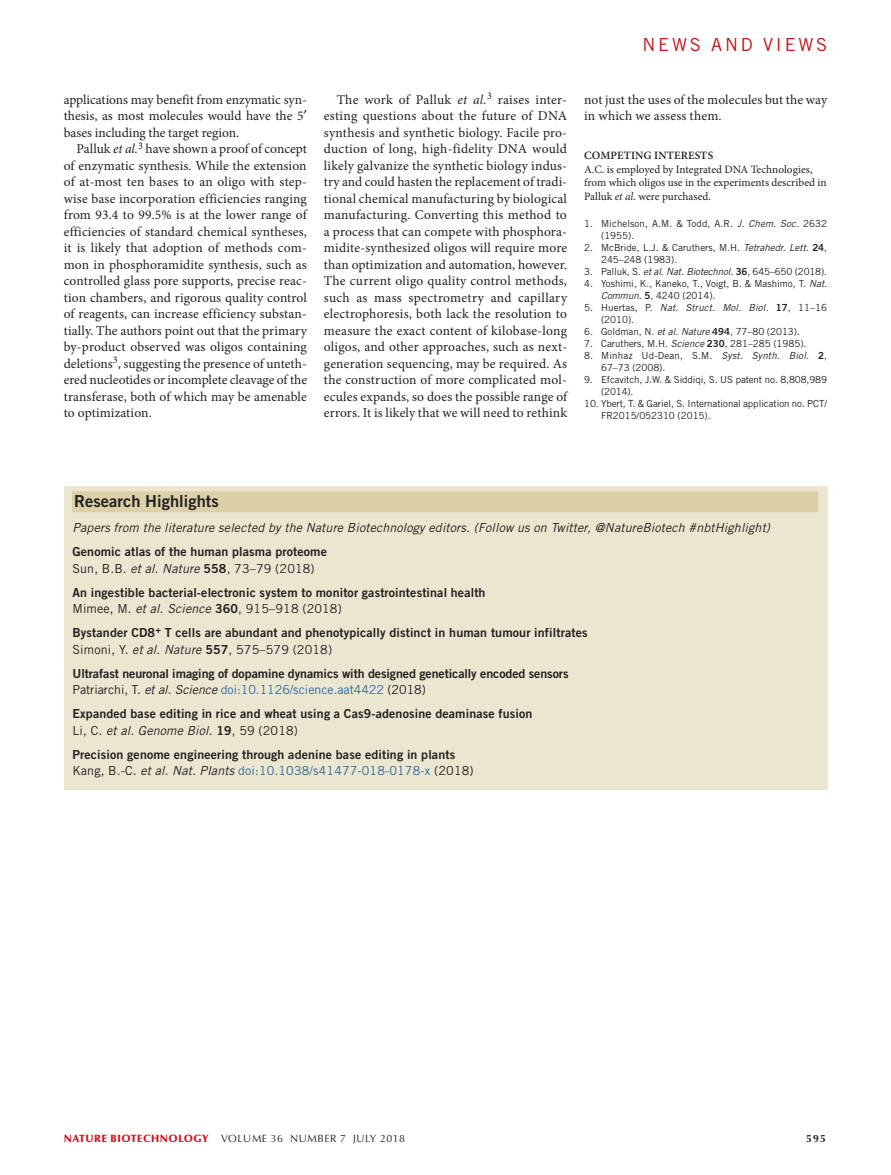
<style>
.page{position:relative;width:891px;height:1175px;background:#fff}
.page>*{position:absolute;margin:0;border:0;box-sizing:border-box;transform-origin:0 0}
.t1{font:18px "Trade Gothic LT Std";color:#c4121a}
.pAtl{font:16.5px "Trade Gothic LT Std Bd 2";color:#231f20}
.TEXT_body{font:13.5px/16.5px "Minion Pro";letter-spacing:.005em;color:#231f20}
.pPara{font:12.45px "Trade Gothic LT Std Bd 2";letter-spacing:.01em;color:#231f20}
.pPara-2{font:12.45px "Trade Gothic LT Std";letter-spacing:.01em;color:#231f20}
.pPara-3{font:12.45px "Trade Gothic LT Std";letter-spacing:-.005em;color:#2f6a9f}
.pPara-4{font:italic 12.45px "Trade Gothic LT Std";letter-spacing:.01em;color:#231f20}
.TEXT_acknol_comp_int{font:11.25px/13.5px "Minion Pro";color:#231f20}
.SUBHEAD_acknol_comp{font:600 11.25px "Minion Pro";color:#231f20}
.t2{font:10.5px "Optima LT Std";letter-spacing:.05em;color:#231f20}
.t3{font:700 10.5px "Optima LT Std";color:#231f20}
.REFERENCES{font:9.75px/12px "Trade Gothic LT Std";letter-spacing:-.005em;color:#231f20}
.REFERENCES-2{font:9.75px/12px "Trade Gothic LT Std";letter-spacing:.015em;color:#231f20}
.s1{font-style:italic}
.s2{font-family:"Trade Gothic LT Std Bd 2"}
.s3{color:#231f20}
.s4{font-style:italic;color:#231f20}
.s5{font-weight:900;color:#c4121a}
</style>
<div class="page">
<div style="left:64px;top:486px;width:763px;height:303px;background:#ebe6cf"></div>
<div style="left:72px;top:491px;width:746px;height:21px;background:#dbd0a7"></div>
<h1 class="t1" style="left:643px;top:34px;width:30px">news</h1>
<h1 class="t1" style="left:711px;top:34px;width:66px">and views</h1>
<p class="TEXT_body" style="left:64px;top:91px;width:245px">applications may benefit from enzymatic syn&shy;thesis, as most molecules would have the 5 bases including the target region.</p>
<p class="TEXT_body" style="left:64px;top:141px;width:245px;text-align:justify;text-indent:13px">Palluk <span class="s1">et al.</span><sup>3</sup> have shown a proof of concept of enzymatic synthesis. While the extension of at-most ten bases to an oligo with step&shy;wise base incorporation efficiencies ranging from 93.4 to 99.5% is at the lower range of efficiencies of standard chemical syntheses, it is likely that adoption of methods com&shy;mon in phosphoramidite synthesis, such as controlled glass pore supports, precise reac&shy;tion chambers, and rigorous quality control of reagents, can increase efficiency substan&shy;tially. The authors point out that the primary by-product observed was oligos containing deletions<sup>3</sup>, suggesting the presence of unteth&shy;ered nucleotides or incomplete cleavage of the transferase, both of which may be amenable to optimization.</p>
<p class="TEXT_body" style="left:324px;top:91px;width:245px;text-align:justify;text-indent:13px">The work of Palluk <span class="s1">et al.</span><sup>3</sup> raises inter&shy;esting questions about the future of DNA synthesis and synthetic biology. Facile pro&shy;duction of long, high-fidelity DNA would likely galvanize the synthetic biology indus&shy;try and could hasten the replacement of tradi&shy;tional chemical manufacturing by biological manufacturing. Converting this method to a process that can compete with phosphora&shy;midite-synthesized oligos will require more than optimization and automation, however.<br>The current oligo quality control methods, such as mass spectrometry and capillary electrophoresis, both lack the resolution to measure the exact content of kilobase-long oligos, and other approaches, such as next&shy;generation sequencing, may be required. As the construction of more complicated mol&shy;ecules expands, so does the possible range of errors. It is likely that we will need to rethink</p>
<p class="TEXT_body" style="left:584px;top:91px;width:245px">not just the uses of the molecules but the way in which we assess them.</p>
<p class="SUBHEAD_acknol_comp" style="left:584px;top:148px;width:17px">COMPETING</p>
<p class="SUBHEAD_acknol_comp" style="left:654px;top:148px;width:8px">INTERESTS</p>
<p class="TEXT_acknol_comp_int" style="left:584px;top:162px;width:244px">A.C. is employed by Integrated DNA Technologies, from which oligos use in the experiments described in<br>Palluk <span class="s1">et al.</span> were purchased.</p>
<p class="REFERENCES" style="left:601px;top:217px;width:228px;text-indent:-17px">1. Michelson, A.M. &amp; Todd, A.R. <span class="s1">J. Chem. Soc.</span> 2632 (1955).</p>
<p class="REFERENCES" style="left:601px;top:241px;width:228px;text-indent:-17px">2. McBride, L.J. &amp; Caruthers, M.H. <span class="s1">Tetrahedr. Lett.</span> <span class="s2">24</span>,<br>245–248 (1983).</p>
<p class="REFERENCES" style="left:584px;top:265px;width:245px">3. Palluk, S. <span class="s1">et al. Nat. Biotechnol.</span> <span class="s2">36</span>, 645–650 (2018).</p>
<p class="REFERENCES" style="left:601px;top:277px;width:228px;text-indent:-17px">4. Yoshimi, K., Kaneko, T., Voigt, B. &amp; Mashimo, T. <span class="s1">Nat.<br>Commun.</span> <span class="s2">5</span>, 4240 (2014).</p>
<p class="REFERENCES" style="left:601px;top:301px;width:228px;text-indent:-17px">5. Huertas, P. <span class="s1">Nat. Struct. Mol. Biol.</span> <span class="s2">17</span>, 11–16 (2010).</p>
<p class="REFERENCES" style="left:584px;top:325px;width:218px">6. Goldman, N . <span class="s1">et al. Nature</span> <span class="s2">494</span>, 77–80 (2013).</p>
<p class="REFERENCES" style="left:584px;top:337px;width:224px">7. Caruthers, M.H. <span class="s1">Science</span> <span class="s2">230</span>, 281–285 (1985).</p>
<p class="REFERENCES-2" style="left:601px;top:349px;width:228px;text-indent:-17px">8. Minhaz Ud-Dean, S.M. <span class="s1">Syst. Synth. Biol.</span> <span class="s2">2</span>,<br>67–73 (2008).</p>
<p class="REFERENCES" style="left:601px;top:373px;width:227px;text-indent:-17px">9. Efcavitch, J.W. &amp; Siddiqi, S. US patent no. 8,808,989 (2014).</p>
<p class="REFERENCES" style="left:601px;top:397px;width:228px;text-indent:-17px">10. Ybert, T. &amp; Gariel, S. International application no. PCT/<br>FR2015/052310 (2015).</p>
<p class="pAtl" style="left:74px;top:491px;width:146px">Research Highlights</p>
<p class="pPara-4" style="left:72px;top:520px;width:699px">Papers from the literature selected by the Nature Biotechnology editors. (Follow us on Twitter, @NatureBiotech #nbtHighlight)</p>
<p class="pPara" style="left:72px;top:544px;width:256px">Genomic atlas of the human plasma proteome</p>
<p class="pPara-2" style="left:72px;top:560px;width:244px">Sun, B.B. <span class="s1">et al</span>. <span class="s1">Nature</span> <span class="s2">558</span>, 73–79 (2018)</p>
<p class="pPara" style="left:72px;top:584px;width:415px">An ingestible bacterial-electronic system to monitor gastrointestinal health</p>
<p class="pPara-2" style="left:72px;top:601px;width:271px">Mimee, M. <span class="s1">et al</span>. <span class="s1">Science</span> <span class="s2">360</span>, 915–918 (2018)</p>
<p class="pPara" style="left:72px;top:625px;width:517px">Bystander CD8<sup>+</sup> T cells are abundant and phenotypically distinct in human tumour infiltrates</p>
<p class="pPara-2" style="left:72px;top:641px;width:261px">Simoni, Y. <span class="s1">et al</span>. <span class="s1">Nature</span> <span class="s2">557</span>, 575–579 (2018)</p>
<p class="pPara" style="left:72px;top:665px;width:498px">Ultrafast neuronal imaging of dopamine dynamics with designed genetically encoded sensors</p>
<p class="pPara-3" style="left:72px;top:682px;width:355px"><span class="s3">Patriarchi, T.</span> <span class="s4">et al</span><span class="s3">.</span> <span class="s4">Science</span> doi:10.1126/science.aat4422 <span class="s3">(2018)</span></p>
<p class="pPara" style="left:72px;top:706px;width:461px">Expanded base editing in rice and wheat using a Cas9-adenosine deaminase fusion</p>
<p class="pPara-2" style="left:72px;top:722px;width:227px">Li, C. <span class="s1">et al</span>. <span class="s1">Genome Biol</span>. <span class="s2">19</span>, 59 (2018)</p>
<p class="pPara" style="left:72px;top:746px;width:384px">Precision genome engineering through adenine base editing in plants</p>
<p class="pPara-3" style="left:72px;top:763px;width:403px"><span class="s3">Kang, B.-C.</span> <span class="s4">et al</span><span class="s3">.</span> <span class="s4">Nat. Plants</span> doi:10.1038/s41477-018-0178-x <span class="s3">(2018)</span></p>
<p class="t2" style="left:64px;top:1132px;width:343px"><span class="s5">NATURE BIOTECHNOLOGY</span> VOLUME 36 NUMBER 7 JUly 2018</p>
<p class="t3" style="left:806px;top:1132px;width:21px">595</p>
</div>
